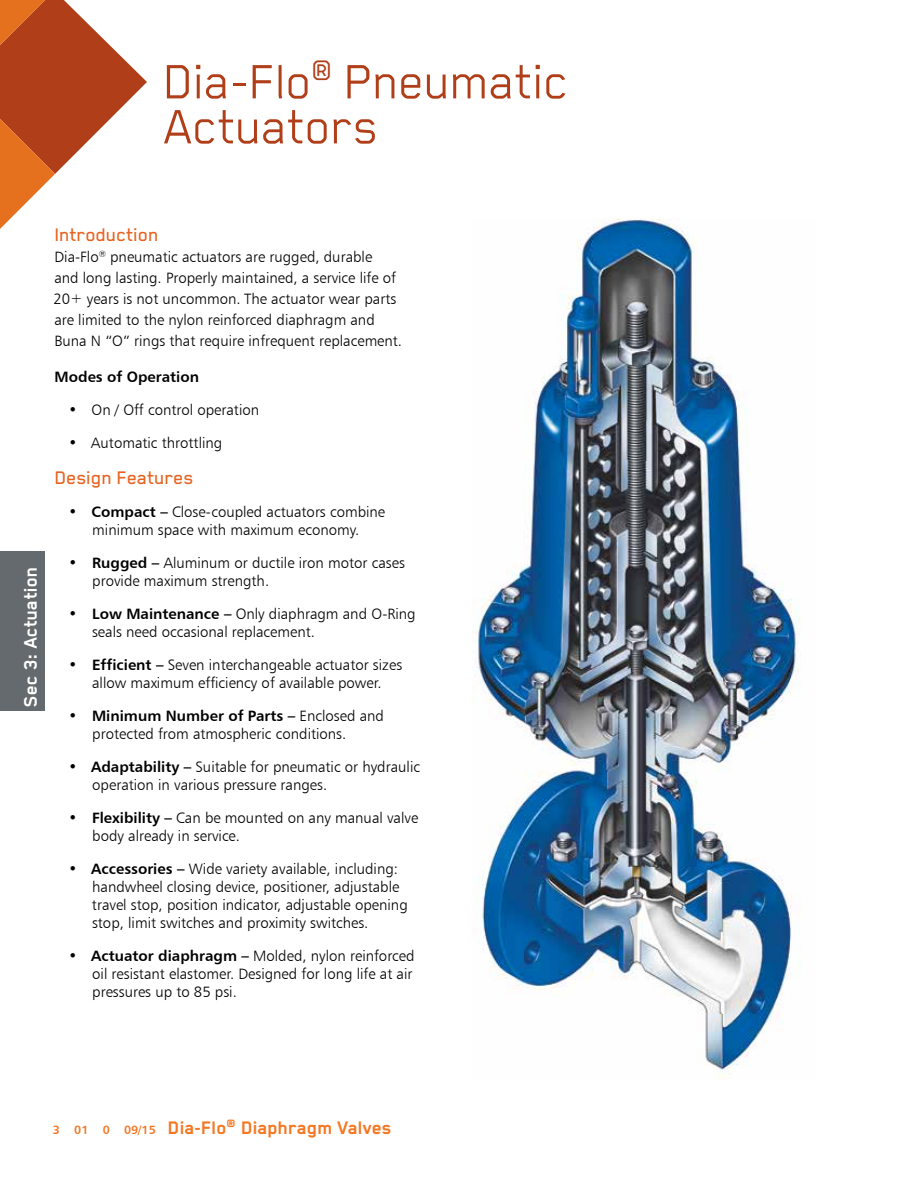
<style>
.page{position:relative;width:918px;height:1188px;background:#fff}
.page>*{position:absolute;margin:0;border:0;box-sizing:border-box;transform-origin:0 0}
.t1{font:55.5px/45px "Blender Pro";letter-spacing:-.01em;color:#b03f19}
.t2{font:700 21px "Blender Pro";color:#f47721}
.t3{font:500 21px "Blender Pro";color:#e66422}
.t4{font:700 21px "Blender Pro";color:#fff}
.t5{font:15px/18px "Humanist 777 BT Light B";color:#000}
.t6{font:15px "Humanist 777 BT Bold B";color:#000}
.s1{font-family:"Humanist 777 BT Bold B"}
.s2{font-family:"Humanist 777 BT Light B"}
.s3{font-family:"Humanist 777 BT Bold B";font-weight:400;font-size:12px}
</style>
<div class="page">
<svg style="left:0;top:0;width:147px;height:229px"></svg>
<img style="left:472px;top:219px;width:329px;height:859px">
<div style="left:0;top:551px;width:44px;height:160px;background:#646a6e"></div>
<h1 class="t1" style="left:164px;top:57px;width:407px">Dia-Flo<sup>®</sup> Pneumatic<br>Actuators</h1>
<h2 class="t4" style="left:19px;top:707px;width:141px;rotate:-90deg">Sec 3: Actuation</h2>
<h2 class="t3" style="left:55px;top:224px;width:105px">Introduction</h2>
<p class="t5" style="left:53px;top:246px;width:350px;line-height:21px">Dia-Flo<sup>®</sup> pneumatic actuators are rugged, durable<br>and long lasting. Properly maintained, a service life of 20+ years is not uncommon. The actuator wear parts are limited to the nylon reinforced diaphragm and Buna N “O” rings that require infrequent replacement.</p>
<p class="t6" style="left:55px;top:368px;width:146px">Modes of Operation</p>
<p class="t5" style="left:69px;top:401px;width:192px">• On / Off control operation</p>
<p class="t5" style="left:69px;top:434px;width:155px">• Automatic throttling</p>
<h2 class="t3" style="left:55px;top:467px;width:140px">Design Features</h2>
<p class="t5" style="left:69px;top:503px;width:318px;text-align:center">• <span class="s1">Compact –</span> Close-coupled actuators combine minimum space with maximum economy.</p>
<p class="t5" style="left:92px;top:554px;width:314px;text-indent:-24px">• <span class="s1">Rugged –</span> Aluminum or ductile iron motor cases provide maximum strength.</p>
<p class="t5" style="left:92px;top:605px;width:325px;text-indent:-24px">• <span class="s1">Low Maintenance –</span> Only diaphragm and O-Ring seals need occasional replacement.</p>
<p class="t5" style="left:69px;top:656px;width:335px;text-align:center">• <span class="s1">Efficient –</span> Seven interchangeable actuator sizes allow maximum efficiency of available power.</p>
<p class="t6" style="left:69px;top:707px;width:317px"><span class="s2">•</span> Minimum Number of Parts – <span class="s2">Enclosed and</span></p>
<p class="t5" style="left:92px;top:725px;width:256px">protected from atmospheric conditions.</p>
<p class="t5" style="left:92px;top:758px;width:329px;text-indent:-24px">• <span class="s1">Adaptability –</span> Suitable for pneumatic or hydraulic operation in various pressure ranges.</p>
<p class="t5" style="left:92px;top:809px;width:328px;text-indent:-24px">• <span class="s1">Flexibility –</span> Can be mounted on any manual valve body already in service.</p>
<p class="t5" style="left:92px;top:860px;width:317px;text-indent:-23px">• <span class="s1">Accessories –</span> Wide variety available, including: handwheel closing device, positioner, adjustable travel stop, position indicator, adjustable opening stop, limit switches and proximity switches.</p>
<p class="t5" style="left:92px;top:947px;width:324px;text-indent:-24px">• <span class="s1">Actuator diaphragm –</span> Molded, nylon reinforced oil resistant elastomer. Designed for long life at air pressures up to 85 psi.</p>
<h2 class="t2" style="left:53px;top:1116px;width:341px"><span class="s3">3 01 0 09/15</span> Dia-Flo<sup>®</sup> Diaphragm Valves</h2>
</div>
